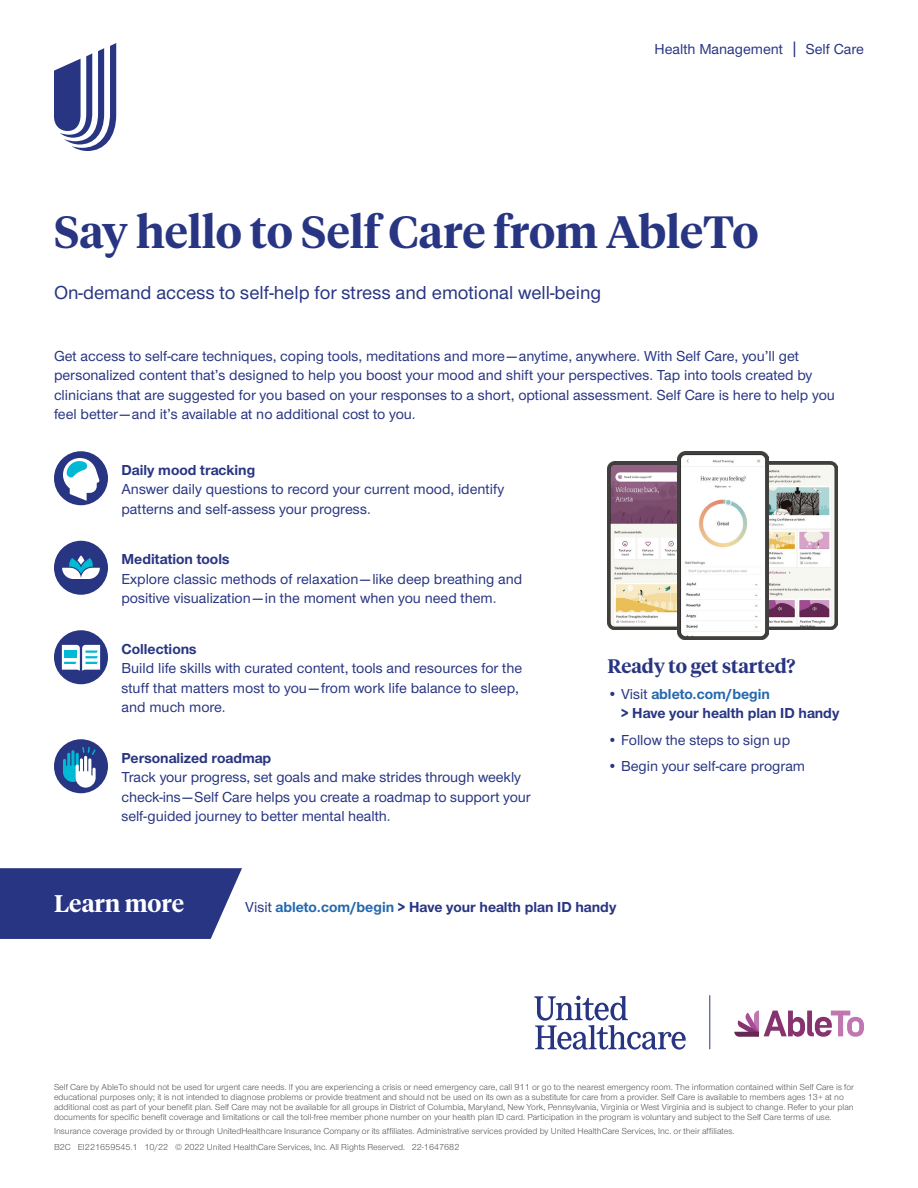
<style>
.page{position:relative;width:918px;height:1188px;background:#fff}
.page>*{position:absolute;margin:0;border:0;box-sizing:border-box;transform-origin:0 0}
.t1{font:600 45px "UHC Serif Headline";color:#283582}
.t2{font:600 24px "UHC Serif Headline";color:#fff}
.t3{font:500 19.5px "UHC Sans";color:#283582}
.t4{font:600 19.5px "UHC Serif Headline";color:#283582}
.t5{font:500 15px/19.5px "UHC Sans";color:#283582}
.t6{font:700 15px "UHC Sans";color:#283582}
.t7{font:700 15px "UHC Sans";color:#2468ae}
.t8{font:9px/9.8px "UHC Sans";color:#57585a}
.s1{font-size:18.75px}
.s2{font-weight:500;color:#283582}
.s3{font-weight:500}
.s4{color:#2468ae}
</style>
<div class="page">
<hr style="left:709px;top:995px;width:1px;height:54px;background:#283582">
<svg style="left:54px;top:43px;width:62px;height:108px"></svg>
<div style="left:54px;top:451px;width:54px;height:54px;background:#283582;border-radius:50%"></div>
<svg style="left:63px;top:458px;width:37px;height:43px"></svg>
<div style="left:54px;top:541px;width:54px;height:54px;background:#283582;border-radius:50%"></div>
<svg style="left:62px;top:555px;width:38px;height:24px"></svg>
<div style="left:54px;top:630px;width:54px;height:54px;background:#283582;border-radius:50%"></div>
<svg style="left:62px;top:645px;width:38px;height:26px"></svg>
<div style="left:64px;top:651px;width:12px;height:7px;background:#00b9d4"></div>
<div style="left:54px;top:739px;width:54px;height:54px;background:#283582;border-radius:50%"></div>
<svg style="left:63px;top:747px;width:33px;height:41px"></svg>
<svg style="left:0;top:868px;width:242px;height:71px"></svg>
<img style="left:768px;top:461px;width:70px;height:169px">
<img style="left:608px;top:461px;width:69px;height:169px">
<img style="left:677px;top:451px;width:91px;height:189px">
<svg style="left:534px;top:996px;width:152px;height:54px"></svg>
<svg style="left:734px;top:1011px;width:130px;height:26px"></svg>
<p class="t5" style="left:654px;top:39px;width:145px">Health Management <span class="s1">|</span></p>
<p class="t5" style="left:806px;top:39px;width:60px">Self Care</p>
<h1 class="t1" style="left:54px;top:202px;width:706px">Say hello to Self Care from AbleTo</h1>
<p class="t3" style="left:54px;top:280px;width:549px">On-demand access to self-help for stress and emotional well-being</p>
<p class="t5" style="left:54px;top:345px;width:783px">Get access to self-care techniques, coping tools, meditations and more — anytime, anywhere. With Self Care, you’ll get personalized content that’s designed to help you boost your mood and shift your perspectives. Tap into tools created by clinicians that are suggested for you based on your responses to a short, optional assessment. Self Care is here to help you feel better — and it’s available at no additional cost to you.</p>
<h2 class="t6" style="left:122px;top:460px;width:135px">Daily mood tracking</h2>
<p class="t5" style="left:122px;top:479px;width:384px">Answer daily questions to record your current mood, identify patterns and self-assess your progress.</p>
<h2 class="t6" style="left:122px;top:549px;width:110px">Meditation tools</h2>
<p class="t5" style="left:122px;top:568px;width:402px">Explore classic methods of relaxation — like deep breathing and positive visualization — in the moment when you need them.</p>
<h2 class="t6" style="left:122px;top:639px;width:77px">Collections</h2>
<p class="t5" style="left:122px;top:658px;width:402px">Build life skills with curated content, tools and resources for the stuff that matters most to you — from work life balance to sleep, and much more.</p>
<h2 class="t6" style="left:122px;top:748px;width:151px">Personalized roadmap</h2>
<p class="t5" style="left:122px;top:767px;width:411px">Track your progress, set goals and make strides through weekly check-ins —Self Care helps you create a roadmap to support your self-guided journey to better mental health.</p>
<h2 class="t4" style="left:608px;top:652px;width:189px">Ready to get started?</h2>
<p class="t7" style="left:608px;top:684px;width:164px"><span class="s2">• Visit</span> ableto.com/begin</p>
<p class="t6" style="left:621px;top:703px;width:220px">&gt; Have your health plan ID handy</p>
<p class="t5" style="left:608px;top:729px;width:184px">• Follow the steps to sign up</p>
<p class="t5" style="left:608px;top:756px;width:199px">• Begin your self-care program</p>
<h2 class="t2" style="left:54px;top:887px;width:132px">Learn more</h2>
<p class="t6" style="left:245px;top:897px;width:373px"><span class="s3">Visit</span> <span class="s4">ableto.com/begin</span> &gt; Have your health plan ID handy</p>
<p class="t8" style="left:54px;top:1082px;width:802px">Self Care by AbleTo should not be used for urgent care needs. If you are experiencing a crisis or need emergency care, call 911 or go to the nearest emergency room. The information contained within Self Care is for educational purposes only; it is not intended to diagnose problems or provide treatment and should not be used on its own as a substitute for care from a provider. Self Care is available to members ages 13+ at no additional cost as part of your benefit plan. Self Care may not be available for all groups in District of Columbia, Maryland, New York, Pennsylvania, Virginia or West Virginia and is subject to change. Refer to your plan documents for specific benefit coverage and limitations or call the toll-free member phone number on your health plan ID card. Participation in the program is voluntary and subject to the Self Care terms of use.</p>
<p class="t8" style="left:54px;top:1126px;width:682px">Insurance coverage provided by or through UnitedHealthcare Insurance Company or its affiliates. Administrative services provided by United HealthCare Services, Inc. or their affiliates.</p>
<p class="t8" style="left:54px;top:1142px;width:407px">B2C EI221659545.1 10/22 © 2022 United HealthCare Services, Inc. All Rights Reserved. 22-1647682</p>
</div>
